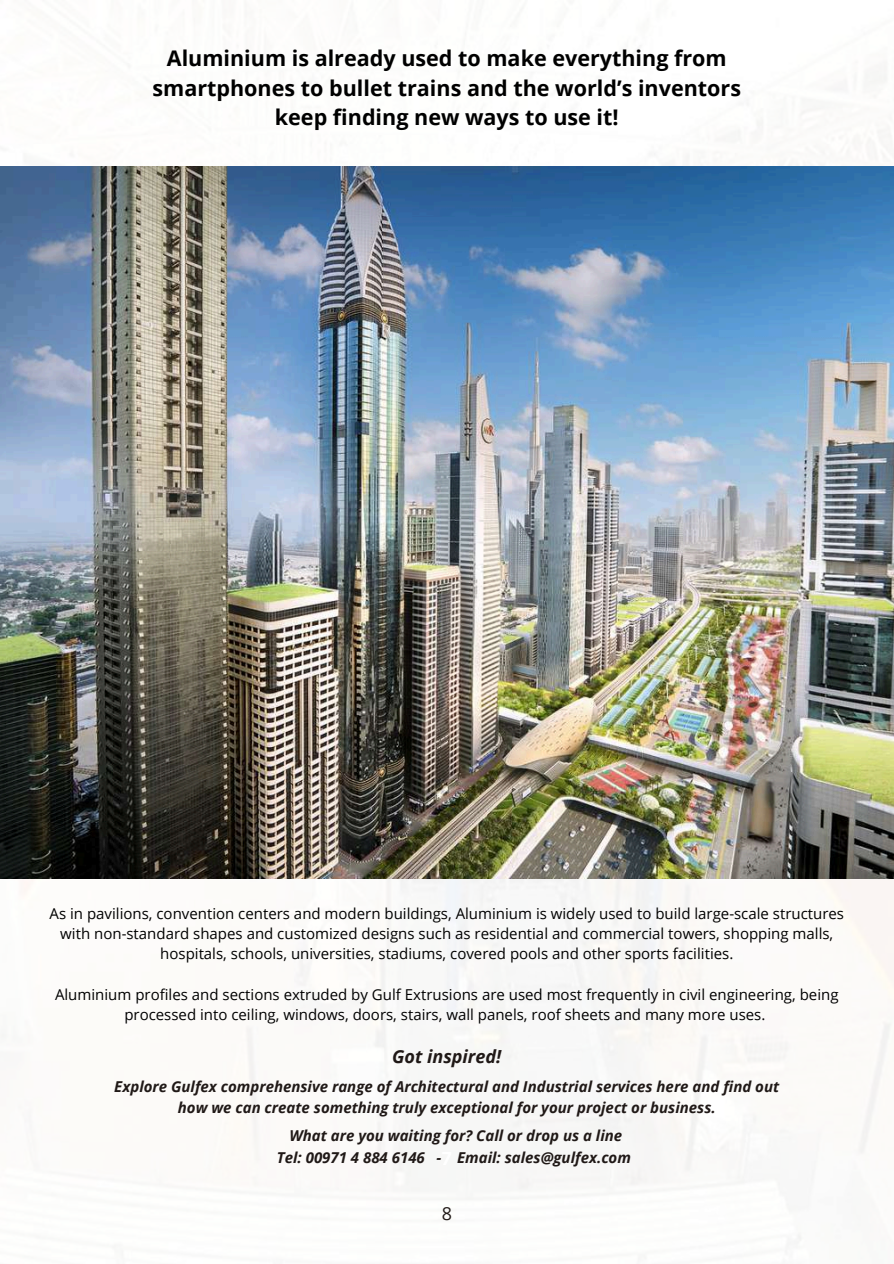
<style>
.page{position:relative;width:894px;height:1264px;background:#fff}
.page>*{position:absolute;margin:0;border:0;box-sizing:border-box;transform-origin:0 0}
.t1{font:700 21.6px/29.2px "Open Sans";color:#000;text-align:center}
.t2{font:italic 700 18px "Open Sans";color:#201917}
.t3{font:18px "Open Sans";color:#201917}
.t4{font:15px/20.2px "Open Sans";color:#000;text-align:center}
.t5{font:italic 700 15px/21.3px "Open Sans";color:#201917;text-align:center}
</style>
<div class="page">
<img style="left:0;top:66px;width:893px;height:1177px">
<img style="left:0;top:167px;width:893px;height:711px">
<h1 class="t1" style="left:152px;top:43px;width:590px">Aluminium is already used to make everything from smartphones to bullet trains and the world’s inventors keep finding new ways to use it!</h1>
<p class="t4" style="left:50px;top:902px;width:795px">As in pavilions, convention centers and modern buildings, Aluminium is widely used to build large-scale structures with non-standard shapes and customized designs such as residential and commercial towers, shopping malls, hospitals, schools, universities, stadiums, covered pools and other sports facilities.</p>
<p class="t4" style="left:55px;top:983px;width:784px">Aluminium profiles and sections extruded by Gulf Extrusions are used most frequently in civil engineering, being processed into ceiling, windows, doors, stairs, wall panels, roof sheets and many more uses.</p>
<p class="t2" style="left:392px;top:1043px;width:111px">Got inspired!</p>
<p class="t5" style="left:114px;top:1075px;width:666px">Explore Gulfex comprehensive range of Architectural and Industrial services here and find out how we can create something truly exceptional for your project or business.</p>
<p class="t5" style="left:277px;top:1124px;width:355px">What are you waiting for? Call or drop us a line<br>Tel: 00971 4 884 6146 - Email: sales@gulfex.com</p>
<p class="t3" style="left:441px;top:1200px;width:12px">8</p>
</div>
